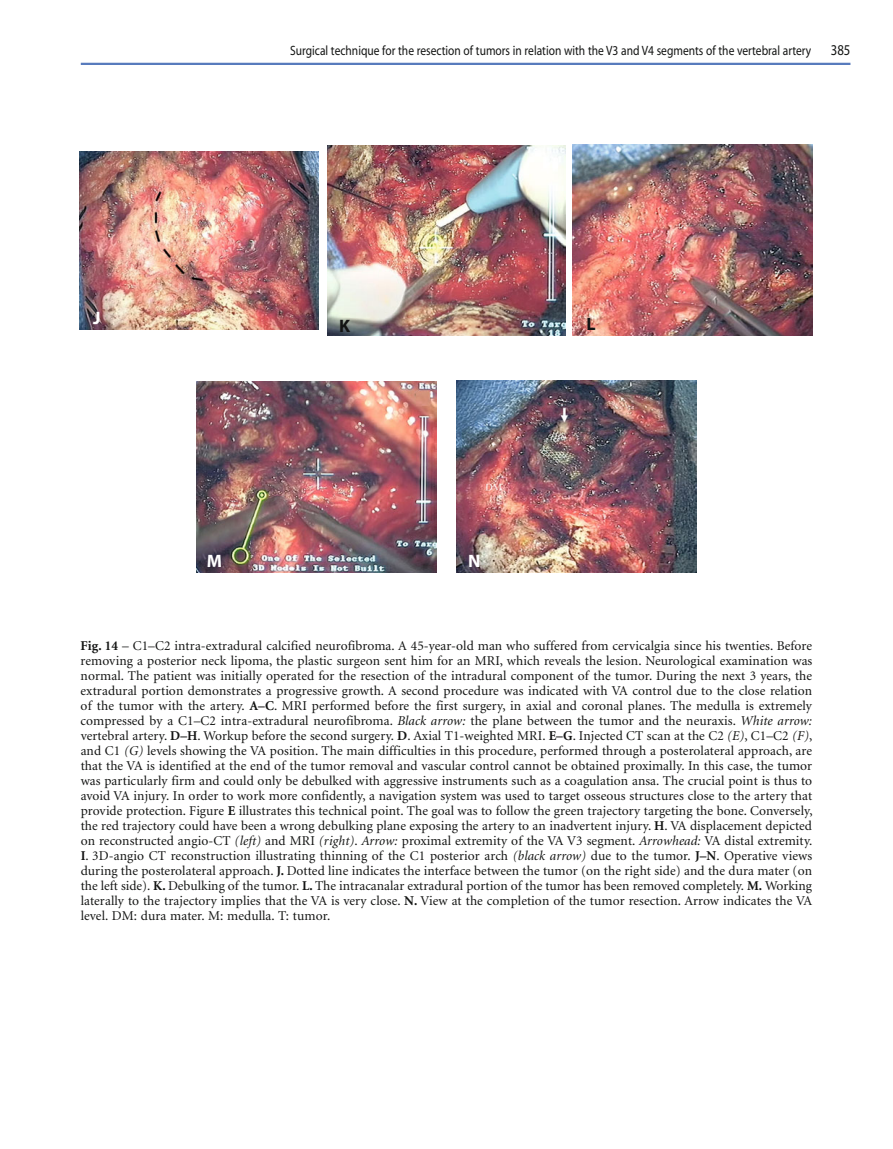
<style>
.page{position:relative;width:893px;height:1149px;background:#fff}
.page>*{position:absolute;margin:0;border:0;box-sizing:border-box;transform-origin:0 0}
.t1{font:700 18px "Myriad";color:#fff}
.t2{font:700 18px "Myriad";color:#131413}
.t3{font:15px "Myriad";color:#131413;scale:.85 1}
.t4{font:13.5px/15px "Minion";letter-spacing:.005em;color:#131413;text-align:justify}
.t5{font:13.5px "Myriad";color:#131413;scale:.85 1}
.s1{font-weight:700}
.s2{font-style:italic}
</style>
<div class="page">
<hr style="left:81px;top:63px;width:769px;height:2px;background:#587bbd">
<img style="left:457px;top:380px;width:239px;height:192px">
<img style="left:197px;top:381px;width:239px;height:191px">
<img style="left:80px;top:152px;width:238px;height:177px">
<img style="left:327px;top:145px;width:238px;height:191px">
<img style="left:573px;top:144px;width:239px;height:192px">
<h1 class="t1" style="left:93px;top:311px;width:9px">J</h1>
<p class="t5" style="left:290px;top:46px;width:614px">Surgical technique for the resection of tumors in relation with the V3 and V4 segments of the vertebral artery</p>
<p class="t3" style="left:831px;top:45px;width:25px">385</p>
<h1 class="t2" style="left:339px;top:318px;width:13px">K</h1>
<h1 class="t2" style="left:586px;top:317px;width:11px">L</h1>
<h1 class="t1" style="left:207px;top:554px;width:17px">M</h1>
<h1 class="t1" style="left:468px;top:553px;width:14px">N</h1>
<p class="t4" style="left:81px;top:638px;width:733px"><span class="s1">Fig. 14</span> – C1–C2 intra-extradural calcified neurofibroma. A 45-year-old man who suffered from cervicalgia since his twenties. Before removing a posterior neck lipoma, the plastic surgeon sent him for an MRI, which reveals the lesion. Neurological examination was normal. The patient was initially operated for the resection of the intradural component of the tumor. During the next 3 years, the extradural portion demonstrates a progressive growth. A second procedure was indicated with VA control due to the close relation of the tumor with the artery. <span class="s1">A–C</span>. MRI performed before the first surgery, in axial and coronal planes. The medulla is extremely compressed by a C1–C2 intra-extradural neurofibroma. <span class="s2">Black arrow:</span> the plane between the tumor and the neuraxis. <span class="s2">White arrow: </span>vertebral artery. <span class="s1">D–H</span>. Workup before the second surgery. <span class="s1">D</span>. Axial T1-weighted MRI. <span class="s1">E–G</span>. Injected CT scan at the C2 <span class="s2">(E)</span>, C1–C2 <span class="s2">(F)</span>, and C1 <span class="s2">(G)</span> levels showing the VA position. The main difficulties in this procedure, performed through a posterolateral approach, are that the VA is identified at the end of the tumor removal and vascular control cannot be obtained proximally. In this case, the tumor was particularly firm and could only be debulked with aggressive instruments such as a coagulation ansa. The crucial point is thus to avoid VA injury. In order to work more confidently, a navigation system was used to target osseous structures close to the artery that provide protection. Figure <span class="s1">E</span> illustrates this technical point. The goal was to follow the green trajectory targeting the bone. Conversely, the red trajectory could have been a wrong debulking plane exposing the artery to an inadvertent injury. <span class="s1">H</span>. VA displacement depicted on reconstructed angio-CT <span class="s2">(left)</span> and MRI <span class="s2">(right)</span>. <span class="s2">Arrow:</span> proximal extremity of the VA V3 segment. <span class="s2">Arrowhead:</span> VA distal extremity.<br><span class="s1">I</span>. 3D-angio CT reconstruction illustrating thinning of the C1 posterior arch <span class="s2">(black arrow)</span> due to the tumor. <span class="s1">J–N</span>. Operative views during the posterolateral approach. <span class="s1">J.</span> Dotted line indicates the interface between the tumor (on the right side) and the dura mater (on the left side). <span class="s1">K.</span> Debulking of the tumor. <span class="s1">L.</span> The intracanalar extradural portion of the tumor has been removed completely. <span class="s1">M.</span> Working laterally to the trajectory implies that the VA is very close. <span class="s1">N.</span> View at the completion of the tumor resection. Arrow indicates the VA level. DM: dura mater. M: medulla. T: tumor.</p>
</div>
